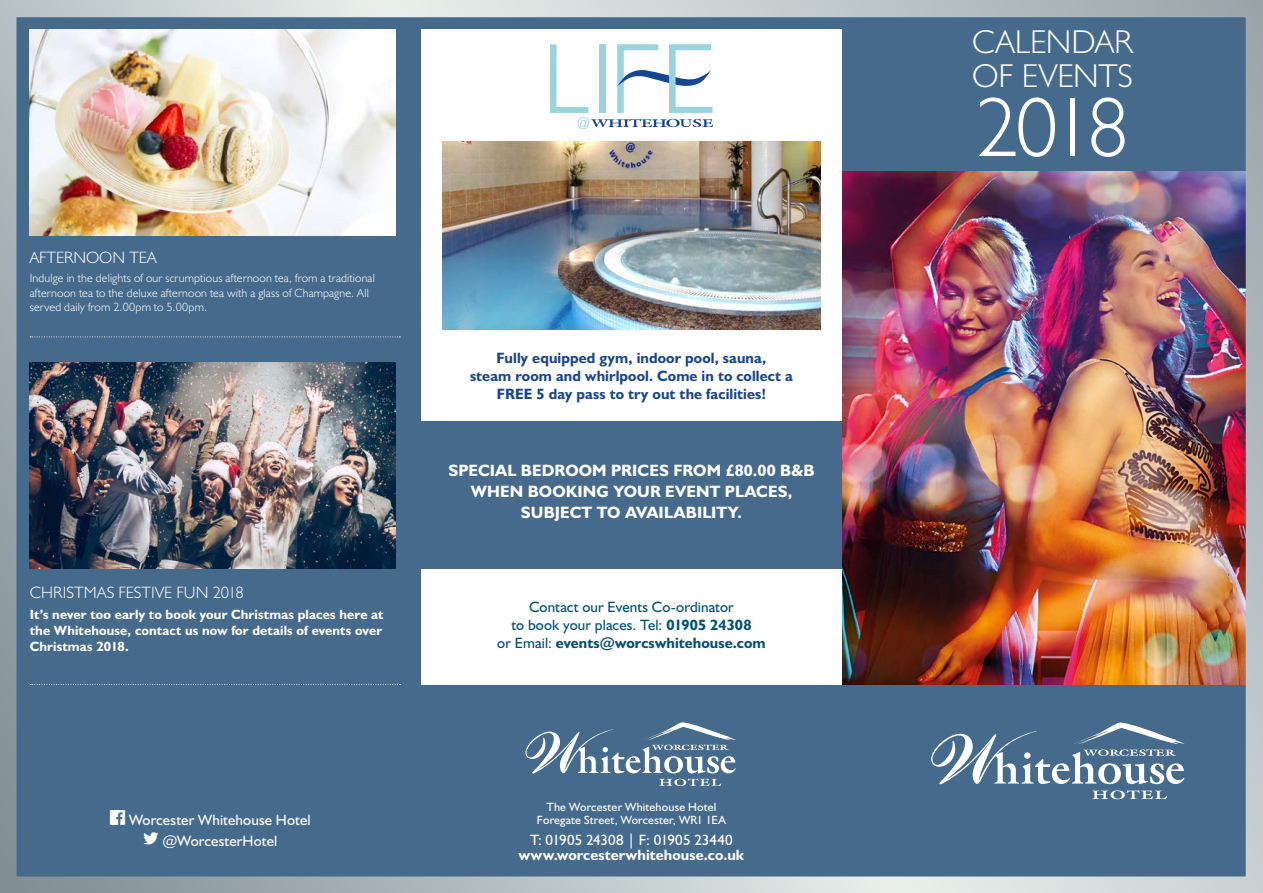
<style>
.page{position:relative;width:1263px;height:893px;background:#fff}
.page>*{position:absolute;margin:0;border:0;box-sizing:border-box;transform-origin:0 0}
.t1{font:300 84.15px "Humanist 521 BT";color:#fff}
.t2{font:300 33.15px/33.2px "Humanist 521 BT";color:#fff}
.t3{font:700 16.5px/21px "Humanist 521 BT";letter-spacing:.01em;color:#fff;text-align:center}
.t4{font:300 16.5px "Humanist 521 BT";color:#fff}
.t5{font:300 16.05px "Helvetica Neue";color:#99d3de}
.t6{font:700 15px/18px "Humanist 521 BT";letter-spacing:.005em;color:#184590;text-align:center}
.t7{font:15px/18px "Humanist 521 BT";letter-spacing:.005em;color:#005075;text-align:center}
.t8{font:15px/21px "Humanist 521 BT";letter-spacing:.005em;color:#fff;text-align:center}
.t9{font:700 15px "Humanist 521 BT";letter-spacing:.005em;color:#fff}
.t10{font:700 13.5px/16.2px "Humanist 521 BT";letter-spacing:.01em;color:#fff;text-align:justify}
.t11{font:300 12px/14.4px "Humanist 521 BT";letter-spacing:.01em;color:#fff}
.t12{font:12px/13.5px "Humanist 521 BT";letter-spacing:.015em;color:#fff;text-align:center}
.s1{font-weight:700}
.s2{font-family:"SS Social"}
</style>
<div class="page">
<img style="left:0;top:0;width:1263px;height:893px">
<h3 class="t4" style="left:30px;top:248px;width:128px">AFTERNOON TEA</h3>
<p class="t11" style="left:30px;top:271px;width:347px">Indulge in the delights of our scrumptious afternoon tea, from a traditional afternoon tea to the deluxe afternoon tea with a glass of Champagne. All served daily from 2.00pm to 5.00pm.</p>
<h3 class="t5" style="left:577px;top:110px;width:14px">@</h3>
<p class="t6" style="left:470px;top:348px;width:324px">Fully equipped gym, indoor pool, sauna,<br>steam room and whirlpool. Come in to collect a<br>FREE 5 day pass to try out the facilities!</p>
<h3 class="t3" style="left:448px;top:459px;width:368px">SPECIAL BEDROOM PRICES FROM £80.00 B&amp;B<br>WHEN BOOKING YOUR EVENT PLACES,<br>SUBJECT TO AVAILABILITY.</h3>
<h3 class="t4" style="left:30px;top:583px;width:216px">CHRISTMAS FESTIVE FUN 2018</h3>
<p class="t10" style="left:30px;top:606px;width:355px">It’s never too early to book your Christmas places here at the Whitehouse, contact us now for details of events over Christmas 2018.</p>
<p class="t7" style="left:497px;top:597px;width:270px">Contact our Events Co-ordinator<br>to book your places. Tel: <span class="s1">01905 24308<br></span>or Email: <span class="s1">events@worcswhitehouse.com</span></p>
<p class="t8" style="left:110px;top:809px;width:202px"><span class="s2">FACEBOOK</span> Worcester Whitehouse Hotel<br><span class="s2">TWITTER</span> @WorcesterHotel</p>
<p class="t12" style="left:537px;top:800px;width:190px">The Worcester Whitehouse Hotel<br>Foregate Street, Worcester, WR1 1EA</p>
<p class="t8" style="left:530px;top:829px;width:204px">T: 01905 24308 | F: 01905 23440</p>
<p class="t9" style="left:519px;top:846px;width:227px">www.worcesterwhitehouse.co.uk</p>
<h2 class="t2" style="left:972px;top:25px;width:162px">CALENDAR<br>OF EVENTS</h2>
<h1 class="t1" style="left:976px;top:76px;width:155px">2018</h1>
</div>
